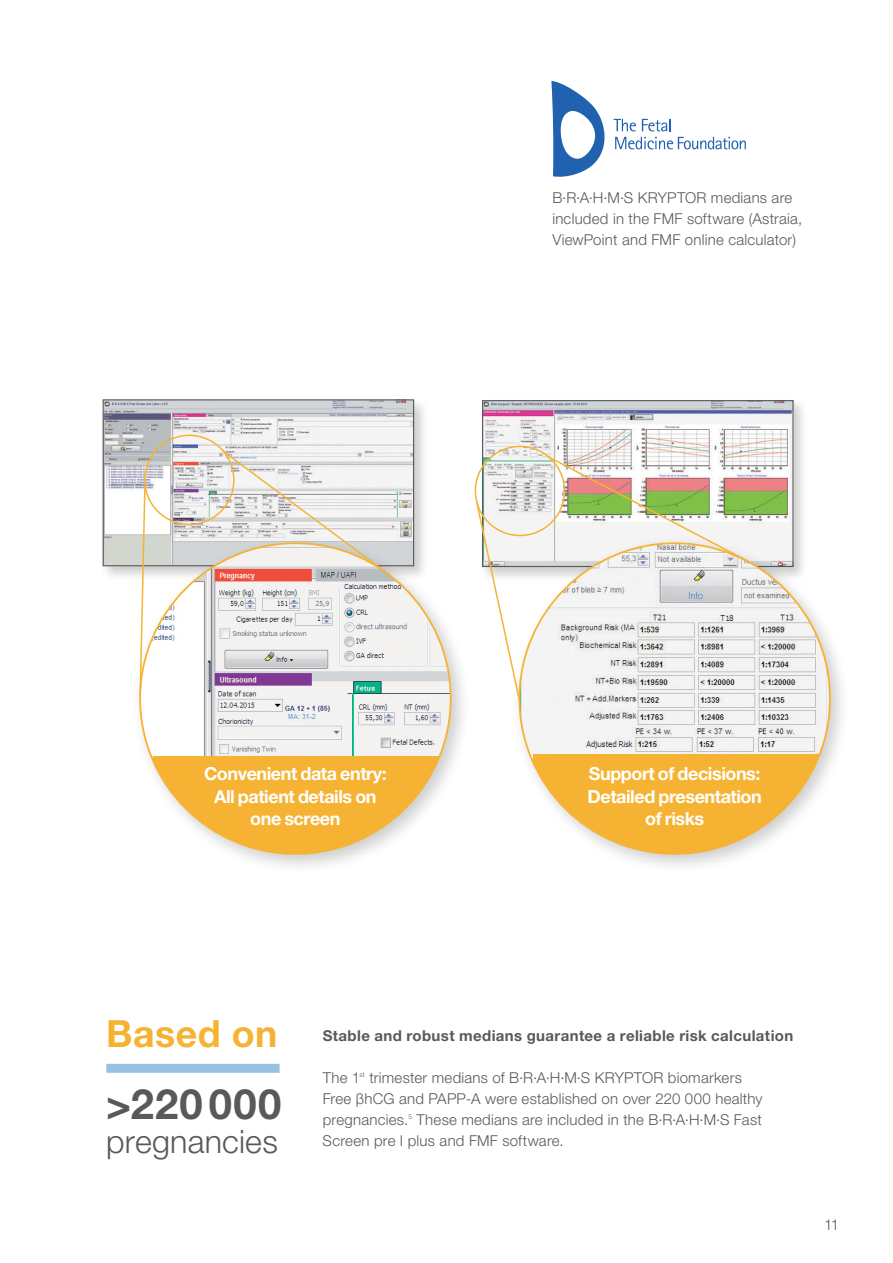
<style>
.page{position:relative;width:893px;height:1263px;background:#fff}
.page>*{position:absolute;margin:0;border:0;box-sizing:border-box;transform-origin:0 0}
.t1{font:700 41.85px "Helvetica Neue LTW1 G";letter-spacing:.03em;color:#58595b}
.t2{font:700 37.5px "Helvetica Neue LTW1 G";letter-spacing:.01em;color:#f6b333}
.t3{font:300 32.25px "Helvetica Neue LTW1 G";letter-spacing:.005em;color:#58595b}
.t4{font:700 18px/22.5px "Helvetica Neue LTW1 G";letter-spacing:-.025em;color:#fff;text-align:center}
.t5{font:300 15px/21px "Helvetica Neue LTW1 G";letter-spacing:.015em;color:#58595b}
.t6{font:700 15px "Helvetica Neue LTW1 G";letter-spacing:.025em;color:#58595b}
.t7{font:300 6.75px "Helvetica Neue LTW1 G";color:#58595b}
</style>
<div class="page">
<div style="left:479px;top:397px;width:329px;height:185px;background:#000;opacity:.2"></div>
<img style="left:484px;top:402px;width:308px;height:133px">
<div style="left:482px;top:400px;width:312px;height:167px;border:1px solid #58595b"></div>
<div style="left:100px;top:396px;width:329px;height:186px;background:#000;opacity:.2"></div>
<img style="left:105px;top:401px;width:307px;height:163px">
<div style="left:103px;top:399px;width:311px;height:167px;border:1px solid #58595b"></div>
<div style="left:131px;top:535px;width:341px;height:340px;background:#000;opacity:.2"></div>
<img style="left:140px;top:543px;width:311px;height:221px">
<svg style="left:153px;top:756px;width:295px;height:98px;fill:#f6b333"></svg>
<div style="left:511px;top:535px;width:340px;height:340px;background:#000;opacity:.2"></div>
<img style="left:519px;top:543px;width:311px;height:293px">
<svg style="left:533px;top:754px;width:295px;height:100px;fill:#f6b333"></svg>
<div style="left:144px;top:435px;width:91px;height:90px;border:2px solid #f6b333;border-radius:50%"></div>
<svg style="left:139px;top:484px;width:7px;height:213px"></svg>
<svg style="left:221px;top:449px;width:170px;height:128px"></svg>
<svg style="left:547px;top:455px;width:203px;height:108px"></svg>
<svg style="left:475px;top:501px;width:46px;height:201px"></svg>
<svg style="left:551px;top:81px;width:195px;height:96px"></svg>
<div style="left:106px;top:1064px;width:174px;height:9px;background:#97c3e1"></div>
<p class="t5" style="left:552px;top:187px;width:251px">B·R·A·H·M·S KRYPTOR medians are included in the FMF software (Astraia,<br>ViewPoint and FMF online calculator)</p>
<p class="t4" style="left:204px;top:763px;width:184px">Convenient data entry:<br>All patient details on one screen</p>
<p class="t4" style="left:588px;top:763px;width:176px">Support of decisions:<br>Detailed presentation of risks</p>
<h2 class="t2" style="left:106px;top:1010px;width:173px">Based on</h2>
<h1 class="t1" style="left:106px;top:1078px;width:177px">&gt;220 000</h1>
<h3 class="t3" style="left:106px;top:1122px;width:173px">pregnancies</h3>
<p class="t6" style="left:323px;top:1026px;width:472px">Stable and robust medians guarantee a reliable risk calculation</p>
<p class="t5" style="left:323px;top:1067px;width:39px">The 1</p>
<p class="t7" style="left:359px;top:1070px;width:7px">st</p>
<p class="t5" style="left:323px;top:1067px;width:441px;text-indent:47px">trimester medians of B·R·A·H·M·S KRYPTOR biomarkers<br>Free βhCG and PAPP-A were established on over 220 000 healthy pregnancies.</p>
<p class="t5" style="left:323px;top:1109px;width:441px;text-indent:94px">These medians are included in the B·R·A·H·M·S Fast<br>Screen pre I plus and FMF software.</p>
<p class="t7" style="left:408px;top:1112px;width:5px">5</p>
<p class="t5" style="left:824px;top:1214px;width:17px">11</p>
</div>
